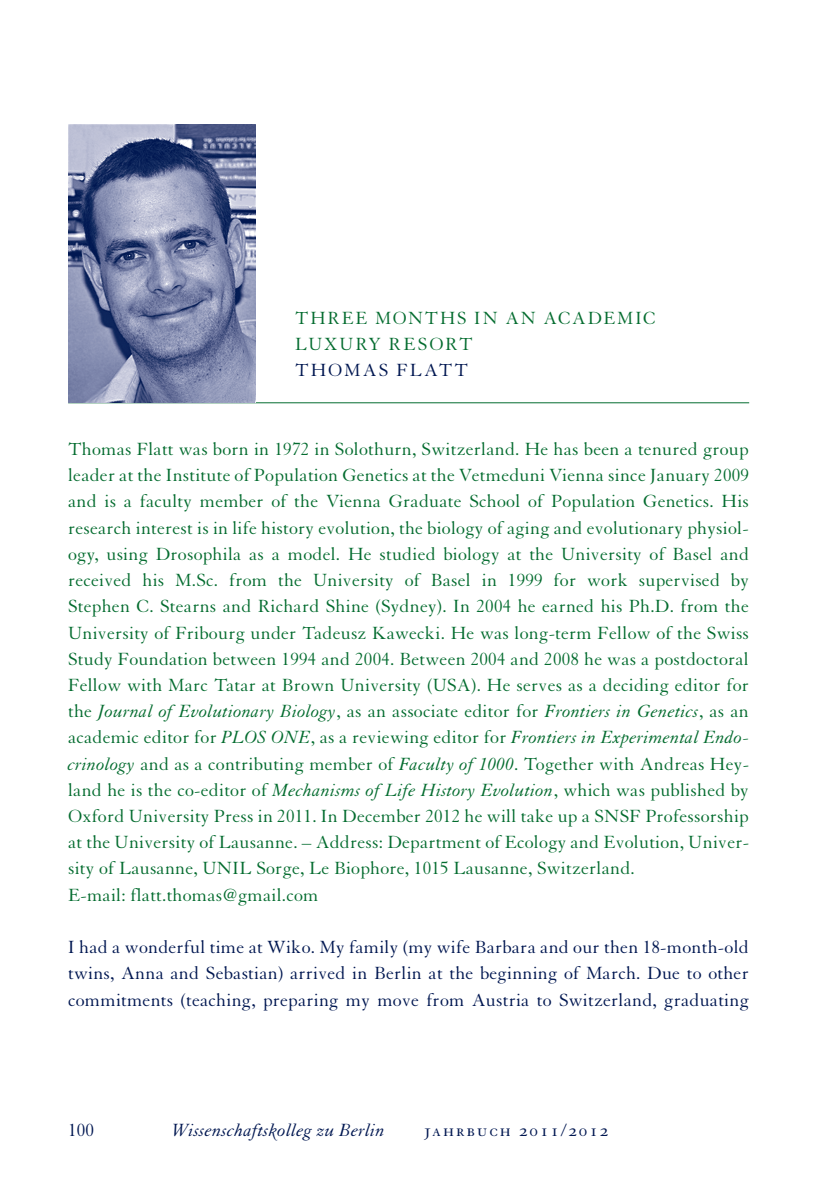
<style>
.page{position:relative;width:840px;height:1191px;background:#fff}
.page>*{position:absolute;margin:0;border:0;box-sizing:border-box;transform-origin:0 0}
.t1{font:19.2px/26.2px "Granjon";letter-spacing:.01em;color:#046c2f;text-align:justify}
.t2{font:19.2px/26.2px "Granjon";letter-spacing:.01em;color:#001751;text-align:justify}
.t3{font:italic 19.2px "Granjon";letter-spacing:.01em;color:#001751}
.t4{font:19.2px "Granjon SC";letter-spacing:.1em;color:#001751}
.t5{font:19.2px "Granjon";letter-spacing:.105em;color:#046c2f}
.s1{font-style:italic}
</style>
<div class="page">
<hr style="left:68px;top:402px;width:680px;height:1px;background:#046c2f">
<img style="left:68px;top:125px;width:187px;height:277px">
<p class="t1" style="left:295px;top:305px;width:16px">Thr</p>
<p class="t1" style="left:341px;top:305px;width:232px">ee Months in an Acad</p>
<p class="t1" style="left:603px;top:305px;width:28px">emic</p>
<p class="t5" style="left:295px;top:334px;width:137px">Luxury Resor</p>
<p class="t1" style="left:459px;top:331px;width:15px">t</p>
<p class="t2" style="left:295px;top:358px;width:17px">Thomas</p>
<p class="t2" style="left:396px;top:358px;width:73px">Flatt</p>
<p class="t1" style="left:68px;top:436px;width:682px">Thomas Flatt was born in 1972 in Solothurn, Switzerland. He has been a tenured group leader at the Institute of Population Genetics at the Vetmeduni Vienna since January 2009 and is a faculty member of the Vienna Graduate School of Population Genetics. His research interest is in life history evolution, the biology of aging and evolutionary physiol&shy;ogy, using Drosophila as a model. He studied biology at the University of Basel and received his M.Sc. from the University of Basel in 1999 for work supervised by Stephen C. Stearns and Richard Shine (Sydney). In 2004 he earned his Ph.D. from the University of Fribourg under Tadeusz Kawecki. He was long-term Fellow of the Swiss Study Foundation between 1994 and 2004. Between 2004 and 2008 he was a postdoctoral Fellow with Marc Tatar at Brown University (USA). He serves as a deciding editor for the <span class="s1">Journal ofEvolutionary Biology</span>, as an associate editor for <span class="s1">Frontiers in Genetics</span>, as an academic editor for <span class="s1">PLOS ONE</span></p>
<p class="t1" style="left:68px;top:725px;width:682px;text-align:left;text-indent:242px">, as a reviewing editor for <span class="s1">Frontiers in Experimental Endo&shy;crinology</span> and as a contributing member of <span class="s1">Faculty of1000</span>. Together with Andreas Hey&shy;land he is the co-editor of <span class="s1">Mechanisms ofLife History Evolution</span>, which was published by Oxford University Press in 2011. In December 2012 he will take up a SNSF Professorship at the University of Lausanne. – Address: Department of Ecology and Evolution, Univer&shy;sity of Lausanne, UNIL Sorge, Le Biophore, 1015 Lausanne, Switzerland.<br>E-mail: flatt.thomas@gmail.com</p>
<p class="t2" style="left:68px;top:934px;width:682px">I had a wonderful time at Wiko. My family (my wife Barbara and our then 18-month-old twins, Anna and Sebastian) arrived in Berlin at the beginning of March. Due to other commitments (teaching, preparing my move from Austria to Switzerland, graduating</p>
<p class="t2" style="left:68px;top:1117px;width:28px">100</p>
<p class="t3" style="left:172px;top:1120px;width:214px">Wissenschaftskolleg zu Berlin</p>
<p class="t4" style="left:424px;top:1120px;width:185px">jahrbuch 2011/2012</p>
</div>
